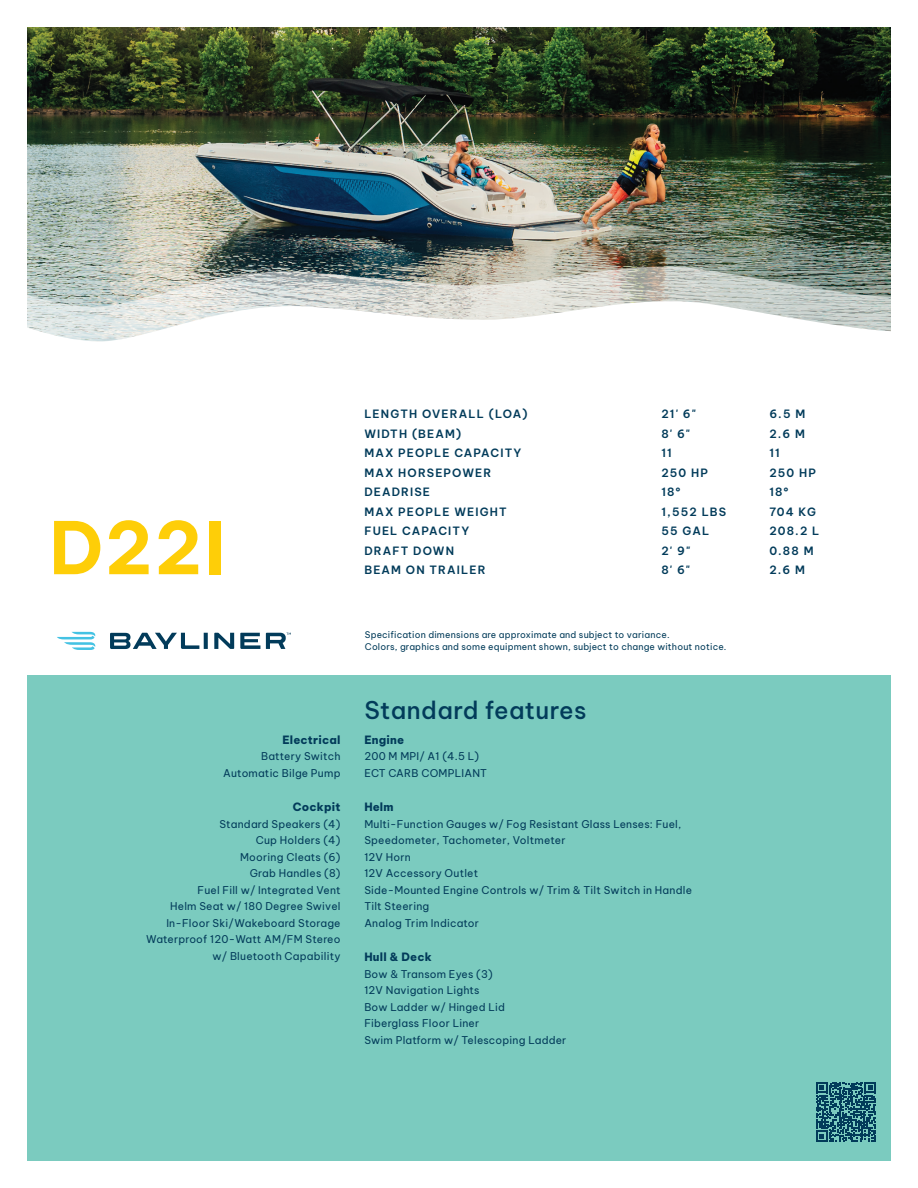
<style>
.page{position:relative;width:918px;height:1188px;background:#fff}
.page>*{position:absolute;margin:0;border:0;box-sizing:border-box;transform-origin:0 0}
.t1{font:700 72px "Be Vietnam Pro";color:#fece08}
.t2{font:500 24px "Be Vietnam Pro";letter-spacing:.02em;color:#023b5a}
.t3{font:600 11.25px "Be Vietnam Pro";letter-spacing:.1em;color:#023b5a}
.t4{font:800 11.25px "Be Vietnam Pro";letter-spacing:.02em;color:#023b5a}
.t5{font:10.5px/16.5px "Be Vietnam Pro";letter-spacing:.02em;color:#023b5a}
.t6{font:9px/12px "Be Vietnam Pro";letter-spacing:.02em;color:#023b59}
</style>
<div class="page">
<div style="left:27px;top:675px;width:864px;height:486px;background:#7bcbbf"></div>
<img style="left:27px;top:27px;width:864px;height:240px">
<svg style="left:27px;top:267px;width:864px;height:75px"></svg>
<svg style="left:816px;top:1082px;width:60px;height:60px"></svg>
<svg style="left:57px;top:632px;width:38px;height:18px"></svg>
<svg style="left:110px;top:633px;width:89px;height:16px"></svg>
<svg style="left:204px;top:633px;width:4px;height:16px"></svg>
<svg style="left:214px;top:633px;width:20px;height:16px"></svg>
<svg style="left:240px;top:633px;width:20px;height:16px"></svg>
<svg style="left:266px;top:633px;width:25px;height:16px"></svg>
<h1 class="t1" style="left:49px;top:486px;width:177px">D22I</h1>
<p class="t4" style="left:282px;top:730px;width:60px">Electrical</p>
<p class="t5" style="left:223px;top:747px;width:119px;text-align:right">Battery Switch<br>Automatic Bilge Pump</p>
<p class="t4" style="left:293px;top:797px;width:49px">Cockpit</p>
<p class="t5" style="left:146px;top:815px;width:196px;text-align:right">Standard Speakers (4)<br>Cup Holders (4)<br>Mooring Cleats (6)<br>Grab Handles (8)<br>Fuel Fill w/ Integrated Vent<br>Helm Seat w/ 180 Degree Swivel<br>In-Floor Ski/Wakeboard Storage<br>Waterproof 120-Watt AM/FM Stereo w/ Bluetooth Capability</p>
<p class="t3" style="left:364px;top:405px;width:165px">LENGTH OVERALL (LOA)</p>
<p class="t3" style="left:661px;top:405px;width:36px">21' 6"</p>
<p class="t3" style="left:769px;top:405px;width:37px">6.5 M</p>
<p class="t3" style="left:364px;top:424px;width:98px">WIDTH (BEAM)</p>
<p class="t3" style="left:661px;top:424px;width:30px">8' 6"</p>
<p class="t3" style="left:769px;top:424px;width:37px">2.6 M</p>
<p class="t3" style="left:364px;top:444px;width:159px">MAX PEOPLE CAPACITY</p>
<p class="t3" style="left:661px;top:444px;width:12px">11</p>
<p class="t3" style="left:769px;top:444px;width:12px">11</p>
<p class="t3" style="left:364px;top:463px;width:129px">MAX HORSEPOWER</p>
<p class="t3" style="left:661px;top:463px;width:48px">250 HP</p>
<p class="t3" style="left:769px;top:463px;width:48px">250 HP</p>
<p class="t3" style="left:364px;top:483px;width:67px">DEADRISE</p>
<p class="t3" style="left:661px;top:483px;width:21px">18º</p>
<p class="t3" style="left:769px;top:483px;width:21px">18º</p>
<p class="t3" style="left:364px;top:502px;width:144px">MAX PEOPLE WEIGHT</p>
<p class="t3" style="left:661px;top:502px;width:66px">1,552 LBS</p>
<p class="t3" style="left:769px;top:502px;width:48px">704 KG</p>
<p class="t3" style="left:364px;top:522px;width:106px">FUEL CAPACITY</p>
<p class="t3" style="left:661px;top:522px;width:49px">55 GAL</p>
<p class="t3" style="left:769px;top:522px;width:52px">208.2 L</p>
<p class="t3" style="left:364px;top:541px;width:91px">DRAFT DOWN</p>
<p class="t3" style="left:661px;top:541px;width:30px">2' 9"</p>
<p class="t3" style="left:769px;top:541px;width:46px">0.88 M</p>
<p class="t3" style="left:364px;top:561px;width:123px">BEAM ON TRAILER</p>
<p class="t3" style="left:661px;top:561px;width:30px">8' 6"</p>
<p class="t3" style="left:769px;top:561px;width:37px">2.6 M</p>
<p class="t6" style="left:365px;top:628px;width:363px">Specification dimensions are approximate and subject to variance.<br>Colors, graphics and some equipment shown, subject to change without notice.</p>
<h2 class="t2" style="left:364px;top:690px;width:224px">Standard features</h2>
<p class="t4" style="left:364px;top:730px;width:41px">Engine</p>
<p class="t5" style="left:364px;top:747px;width:124px">200 M MPI/ A1 (4.5 L)<br>ECT CARB COMPLIANT</p>
<p class="t4" style="left:364px;top:797px;width:31px">Helm</p>
<p class="t5" style="left:364px;top:815px;width:329px">Multi-Function Gauges w/ Fog Resistant Glass Lenses: Fuel,<br>Speedometer, Tachometer, Voltmeter<br>12V Horn<br>12V Accessory Outlet<br>Side-Mounted Engine Controls w/ Trim &amp; Tilt Switch in Handle<br>Tilt Steering<br>Analog Trim Indicator</p>
<p class="t4" style="left:364px;top:947px;width:69px">Hull &amp; Deck</p>
<p class="t5" style="left:364px;top:965px;width:204px">Bow &amp; Transom Eyes (3)<br>12V Navigation Lights<br>Bow Ladder w/ Hinged Lid<br>Fiberglass Floor Liner<br>Swim Platform w/ Telescoping Ladder</p>
</div>
